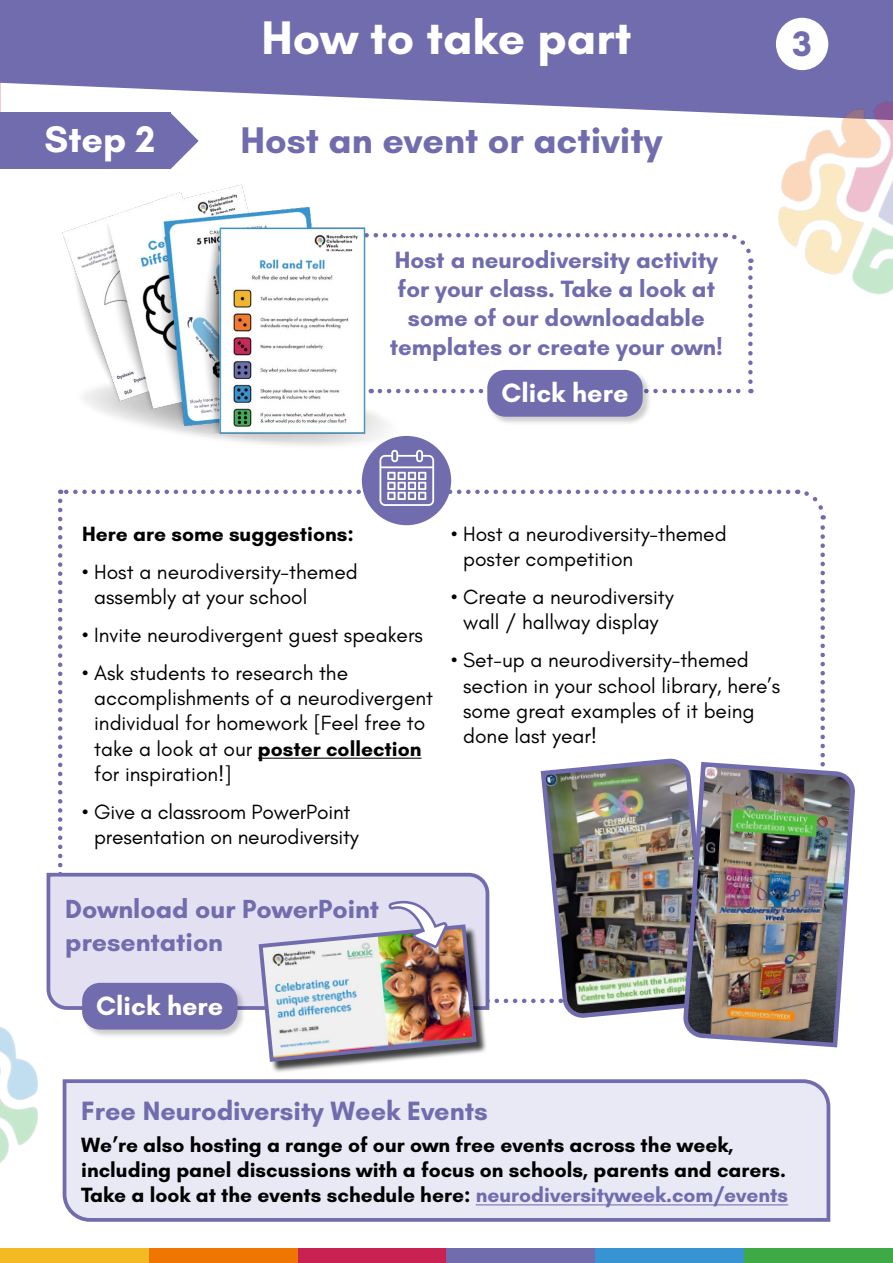
<style>
.page{position:relative;width:893px;height:1263px;background:#fff}
.page>*{position:absolute;margin:0;border:0;box-sizing:border-box;transform-origin:0 0}
.t1{font:700 48px "Glacial Indifference";color:#fff}
.t2{font:700 37.8px "Glacial Indifference";color:#706cae}
.t3{font:700 37.8px "Glacial Indifference";color:#fff}
.t4{font:700 36px "Glacial Indifference";color:#706cae}
.t5{font:700 27px "Glacial Indifference";color:#706cae}
.t6{font:700 27px "Glacial Indifference";color:#fff}
.t7{font:700 26.7px/33px "Glacial Indifference";color:#706cae}
.t8{font:700 24px/28.8px "Glacial Indifference";color:#706cae;text-align:center}
.t9{font:21px/25.2px "Glacial Indifference";color:#000}
.t10{font:700 21px/25.2px "Glacial Indifference";color:#000}
.s1{font-weight:700}
.s2{color:#706cae}
</style>
<div class="page">
<svg style="left:0;top:0;width:893px;height:115px;background:#817db7"></svg>
<svg style="left:653px;top:389px;width:98px;height:4px"></svg>
<svg style="left:725px;top:233px;width:29px;height:149px"></svg>
<svg style="left:542px;top:233px;width:174px;height:4px"></svg>
<img style="left:0;top:1027px;width:38px;height:136px">
<img style="left:762px;top:97px;width:131px;height:198px">
<img style="left:62px;top:184px;width:480px;height:266px">
<div style="left:487px;top:370px;width:164px;height:55px;background:#000;opacity:.2"></div>
<div style="left:487px;top:370px;width:156px;height:47px;background:#706cae;border-radius:18px"></div>
<div style="left:362px;top:436px;width:89px;height:89px;background:#706cae;border-radius:50%"></div>
<svg style="left:46px;top:872px;width:10px;height:135px"></svg>
<div style="left:260px;top:926px;width:228px;height:147px;background:#000;opacity:.75"></div>
<div style="left:776px;top:18px;width:52px;height:52px;background:#fff;border-radius:50%"></div>
<img style="left:827px;top:770px;width:28px;height:278px">
<img style="left:56px;top:450px;width:771px;height:614px">
<svg style="left:62px;top:1079px;width:769px;height:143px;background:#e1e0f0"></svg>
<hr style="left:476px;top:1204px;width:312px;height:1px;background:#706cae">
<div style="left:149px;top:1248px;width:149px;height:15px;background:#ee7601"></div>
<div style="left:0;top:1248px;width:149px;height:15px;background:#f4ba23"></div>
<div style="left:298px;top:1248px;width:148px;height:15px;background:#c92152"></div>
<div style="left:446px;top:1248px;width:149px;height:15px;background:#706cae"></div>
<div style="left:595px;top:1248px;width:149px;height:15px;background:#3793d1"></div>
<div style="left:744px;top:1248px;width:149px;height:15px;background:#3faa45"></div>
<svg style="left:170px;top:113px;width:29px;height:56px"></svg>
<div style="left:0;top:113px;width:170px;height:56px;background:#706cae"></div>
<div style="left:82px;top:983px;width:164px;height:55px;background:#000;opacity:.2"></div>
<div style="left:82px;top:983px;width:156px;height:46px;background:#706cae;border-radius:18px"></div>
<p class="t3" style="left:45px;top:116px;width:112px">Step 2</p>
<p class="t1" style="left:261px;top:8px;width:371px">How to take part</p>
<p class="t2" style="left:240px;top:117px;width:423px">Host an event or activity</p>
<p class="t8" style="left:390px;top:245px;width:335px">Host a neurodiversity activity for your class. Take a look at some of our downloadable templates or create your own!</p>
<p class="t6" style="left:501px;top:376px;width:128px">Click here</p>
<p class="t4" style="left:792px;top:22px;width:21px">3</p>
<p class="t10" style="left:82px;top:521px;width:273px">Here are some suggestions:</p>
<p class="t9" style="left:94px;top:560px;width:265px;text-indent:-12px">• Host a neurodiversity-themed assembly at your school</p>
<p class="t9" style="left:82px;top:623px;width:342px">• Invite neurodivergent guest speakers</p>
<p class="t9" style="left:94px;top:661px;width:340px;text-indent:-12px">• Ask students to research the accomplishments of a neurodivergent individual for homework [Feel free to take a look at our <span class="s1">poster collection </span>for inspiration!]</p>
<p class="t9" style="left:82px;top:799px;width:278px;text-align:center">• Give a classroom PowerPoint presentation on neurodiversity</p>
<p class="t9" style="left:463px;top:522px;width:265px;text-indent:-12px">• Host a neurodiversity-themed poster competition</p>
<p class="t9" style="left:451px;top:585px;width:224px;text-align:center">• Create a neurodiversity wall / hallway display</p>
<p class="t9" style="left:463px;top:648px;width:319px;text-indent:-12px">• Set-up a neurodiversity-themed section in your school library, here’s some great examples of it being done last year!</p>
<p class="t7" style="left:65px;top:893px;width:315px">Download our PowerPoint presentation</p>
<p class="t6" style="left:96px;top:989px;width:128px">Click here</p>
<p class="t5" style="left:81px;top:1094px;width:408px">Free Neurodiversity Week Events</p>
<p class="t10" style="left:81px;top:1132px;width:709px">We’re also hosting a range of our own free events across the week, including panel discussions with a focus on schools, parents and carers.<br>Take a look at the events schedule here: <span class="s2">neurodiversityweek.com/events</span></p>
</div>
